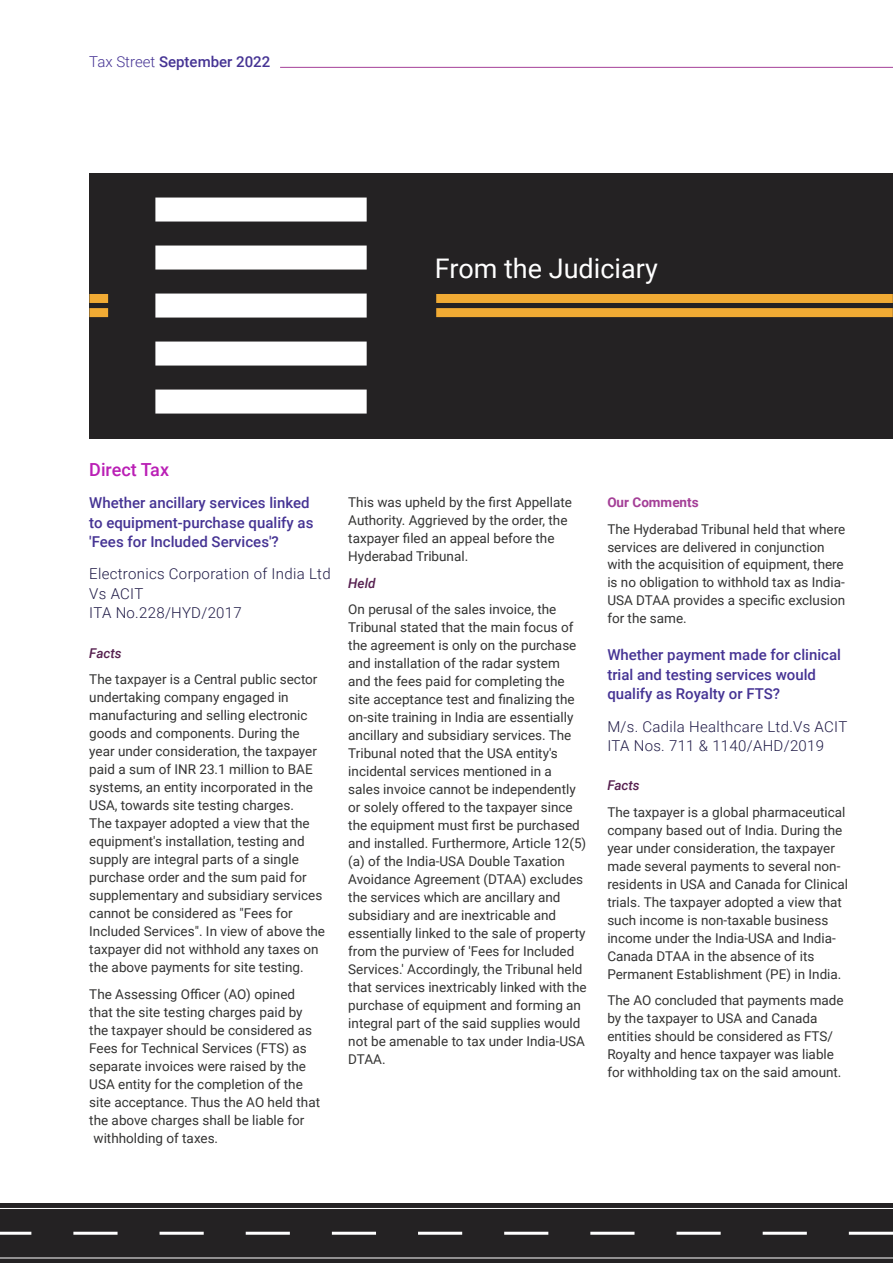
<style>
.page{position:relative;width:893px;height:1263px;background:#fff}
.page>*{position:absolute;margin:0;border:0;box-sizing:border-box;transform-origin:0 0}
.t1{font:27px "Roboto";color:#fff}
.t2{font:500 18px "Roboto";color:#ba1fb5}
.t3{font:500 15px/19.5px "Roboto";color:#463494}
.t4{font:300 15px/19.5px "Roboto";letter-spacing:.02em;color:#211c48}
.t5{font:13.5px/18px "Roboto";color:#343433}
.t6{font:italic 500 13.5px "Roboto";color:#56204f}
.t7{font:700 13.5px "Roboto";color:#a43f97}
.s1{font-weight:300}
</style>
<div class="page">
<hr style="left:280px;top:67px;width:613px;height:1px;background:#a43f97">
<div style="left:0;top:1203px;width:893px;height:60px;background:#242223"></div>
<svg style="left:0;top:1232px;width:893px;height:3px"></svg>
<hr style="left:0;top:1208px;width:893px;height:1px;background:#fff">
<hr style="left:0;top:1258px;width:893px;height:1px;background:#fff">
<div style="left:89px;top:173px;width:804px;height:265px;background:#242223"></div>
<div style="left:155px;top:198px;width:212px;height:24px;background:#fff"></div>
<div style="left:155px;top:246px;width:212px;height:24px;background:#fff"></div>
<div style="left:155px;top:294px;width:212px;height:24px;background:#fff"></div>
<div style="left:155px;top:390px;width:212px;height:24px;background:#fff"></div>
<div style="left:155px;top:342px;width:212px;height:24px;background:#fff"></div>
<div style="left:436px;top:294px;width:457px;height:9px;background:#f1ab34"></div>
<div style="left:436px;top:308px;width:457px;height:9px;background:#f1ab34"></div>
<div style="left:89px;top:294px;width:19px;height:9px;background:#f1ab34"></div>
<div style="left:89px;top:308px;width:19px;height:9px;background:#f1ab34"></div>
<p class="t3" style="left:89px;top:51px;width:183px"><span class="s1">Tax Street</span> September 2022</p>
<h1 class="t1" style="left:435px;top:250px;width:224px">From the Judiciary</h1>
<h2 class="t2" style="left:89px;top:457px;width:81px">Direct Tax</h2>
<p class="t3" style="left:89px;top:493px;width:226px">Whether ancillary services linked to equipment-purchase qualify as 'Fees for Included Services'?</p>
<p class="t4" style="left:89px;top:564px;width:243px">Electronics Corporation of India Ltd<br>Vs ACIT<br>ITA No.228/HYD/2017</p>
<p class="t6" style="left:89px;top:643px;width:34px">Facts</p>
<p class="t5" style="left:89px;top:670px;width:237px">The taxpayer is a Central public sector undertaking company engaged in manufacturing and selling electronic goods and components. During the year under consideration, the taxpayer paid a sum of INR 23.1 million to BAE systems, an entity incorporated in the USA, towards site testing charges.<br>The taxpayer adopted a view that the equipment's installation, testing and supply are integral parts of a single purchase order and the sum paid for supplementary and subsidiary services cannot be considered as "Fees for Included Services". In view of above the taxpayer did not withhold any taxes on the above payments for site testing.</p>
<p class="t5" style="left:89px;top:984px;width:207px">The Assessing Officer (AO) opined</p>
<p class="t5" style="left:89px;top:1002px;width:215px">that the site testing charges paid by</p>
<p class="t5" style="left:89px;top:1020px;width:224px">the taxpayer should be considered as</p>
<p class="t5" style="left:89px;top:1038px;width:219px">Fees for Technical Services (FTS) as</p>
<p class="t5" style="left:89px;top:1056px;width:218px">separate invoices were raised by the</p>
<p class="t5" style="left:89px;top:1074px;width:215px">USA entity for the completion of the</p>
<p class="t5" style="left:89px;top:1092px;width:232px">site acceptance. Thus the AO held that</p>
<p class="t5" style="left:89px;top:1110px;width:217px">the above charges shall be liable for</p>
<p class="t5" style="left:94px;top:1128px;width:126px">withholding of taxes.</p>
<p class="t5" style="left:348px;top:493px;width:225px">This was upheld by the first Appellate Authority. Aggrieved by the order, the taxpayer filed an appeal before the Hyderabad Tribunal.</p>
<p class="t6" style="left:348px;top:573px;width:29px">Held</p>
<p class="t5" style="left:348px;top:600px;width:240px">On perusal of the sales invoice, the Tribunal stated that the main focus of the agreement is only on the purchase and installation of the radar system<br>and the fees paid for completing the site acceptance test and finalizing the on-site training in India are essentially ancillary and subsidiary services. The Tribunal noted that the USA entity's incidental services mentioned in a sales invoice cannot be independently or solely offered to the taxpayer since the equipment must first be purchased and installed. Furthermore, Article 12(5) (a) of the India-USA Double Taxation Avoidance Agreement (DTAA) excludes the services which are ancillary and subsidiary and are inextricable and essentially linked to the sale of property from the purview of 'Fees for Included Services.' Accordingly, the Tribunal held that services inextricably linked with the purchase of equipment and forming an integral part of the said supplies would not be amenable to tax under India-USA DTAA.</p>
<p class="t7" style="left:607px;top:493px;width:93px">Our Comments</p>
<p class="t5" style="left:607px;top:519px;width:240px">The Hyderabad Tribunal held that where services are delivered in conjunction with the acquisition of equipment, there is no obligation to withhold tax as India-USA DTAA provides a specific exclusion for the same.</p>
<p class="t3" style="left:607px;top:645px;width:235px">Whether payment made for clinical trial and testing services would qualify as Royalty or FTS?</p>
<p class="t4" style="left:607px;top:716px;width:241px">M/s. Cadila Healthcare Ltd.Vs ACIT<br>ITA Nos. 711 &amp; 1140/AHD/2019</p>
<p class="t6" style="left:607px;top:776px;width:34px">Facts</p>
<p class="t5" style="left:607px;top:802px;width:242px">The taxpayer is a global pharmaceutical company based out of India. During the year under consideration, the taxpayer made several payments to several non&shy;residents in USA and Canada for Clinical trials. The taxpayer adopted a view that such income is non-taxable business income under the India-USA and India-Canada DTAA in the absence of its Permanent Establishment (PE) in India.</p>
<p class="t5" style="left:607px;top:991px;width:238px">The AO concluded that payments made by the taxpayer to USA and Canada entities should be considered as FTS/ Royalty and hence taxpayer was liable for withholding tax on the said amount.</p>
</div>
